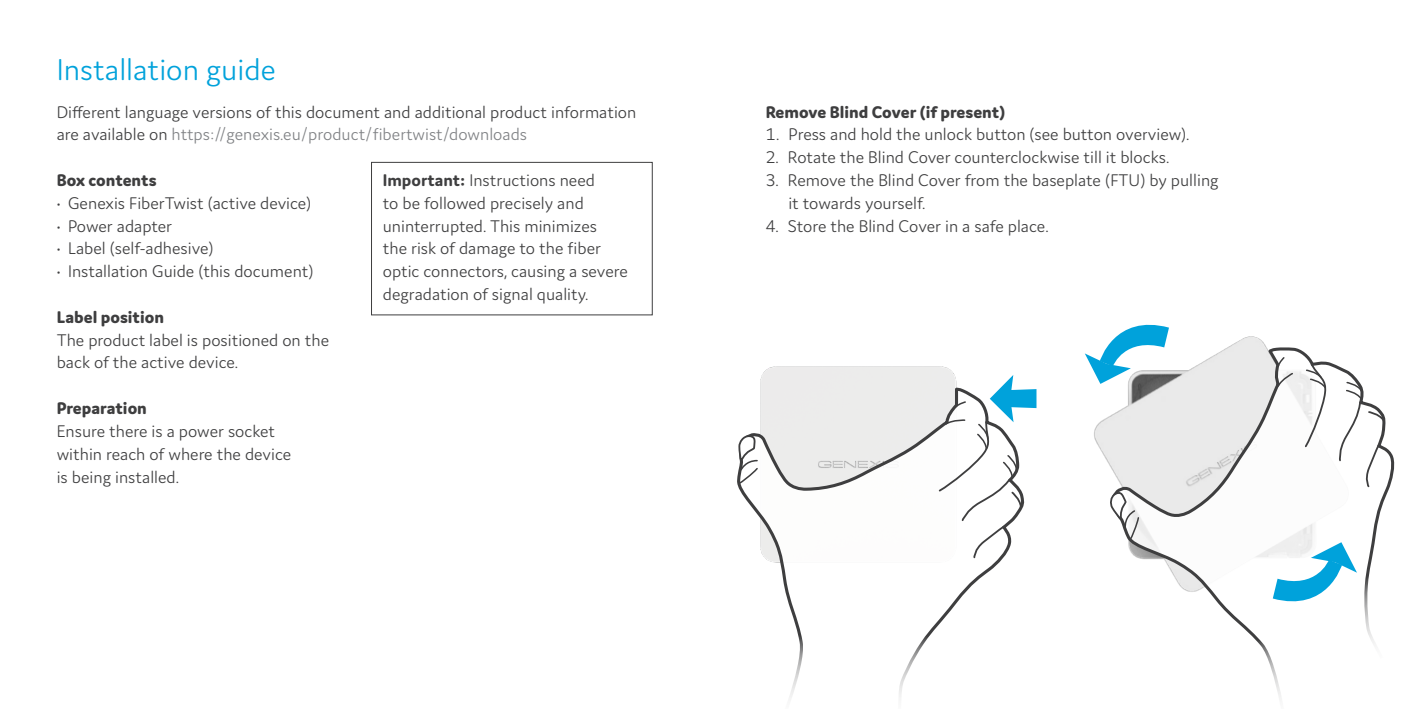
<style>
.page{position:relative;width:1418px;height:709px;background:#fff}
.page>*{position:absolute;margin:0;border:0;box-sizing:border-box;transform-origin:0 0}
.Page_title{font:300 32px "Domus";color:#00a2db}
.Paragraph_border{font:300 18px/22.8px "Domus";color:#3e3e3f}
.Body{font:300 18px/22.8px "Domus";color:#3e3e3f}
.Body_title{font:800 18px "Domus";color:#3e3e3f}
.s1{color:#808285}
.s2{font-weight:700}
</style>
<div class="page">
<img style="left:1094px;top:330px;width:171px;height:133px">
<svg style="left:1108px;top:345px;width:287px;height:247px"></svg>
<svg style="left:1108px;top:489px;width:32px;height:52px"></svg>
<svg style="left:1276px;top:356px;width:17px;height:32px"></svg>
<svg style="left:1338px;top:381px;width:47px;height:107px"></svg>
<svg style="left:1303px;top:362px;width:25px;height:87px"></svg>
<div style="left:371px;top:162px;width:281px;height:153px;border:1px solid #3e3e3f"></div>
<svg style="left:737px;top:386px;width:266px;height:249px"></svg>
<svg style="left:737px;top:434px;width:22px;height:51px"></svg>
<svg style="left:785px;top:635px;width:146px;height:74px"></svg>
<svg style="left:1085px;top:324px;width:83px;height:60px"></svg>
<svg style="left:1192px;top:542px;width:203px;height:157px"></svg>
<svg style="left:937px;top:375px;width:99px;height:184px"></svg>
<p class="Page_title" style="left:57px;top:52px;width:220px">Installation guide</p>
<p class="Body" style="left:57px;top:100px;width:581px">Different language versions of this document and additional product information are available on <span class="s1">https://genexis.eu/product/fibertwist/downloads</span></p>
<p class="Body_title" style="left:57px;top:170px;width:101px">Box contents</p>
<p class="Paragraph_border" style="left:57px;top:191px;width:256px">• Genexis FiberTwist (active device)</p>
<p class="Paragraph_border" style="left:57px;top:214px;width:117px">• Power adapter</p>
<p class="Paragraph_border" style="left:57px;top:237px;width:158px">• Label (self-adhesive)</p>
<p class="Paragraph_border" style="left:57px;top:260px;width:258px">• Installation Guide (this document)</p>
<p class="Body_title" style="left:57px;top:307px;width:109px">Label position</p>
<p class="Body" style="left:57px;top:328px;width:274px">The product label is positioned on the back of the active device.</p>
<p class="Body_title" style="left:57px;top:398px;width:92px">Preparation</p>
<p class="Body" style="left:57px;top:419px;width:220px">Ensure there is a power socket</p>
<p class="Body" style="left:57px;top:442px;width:236px">within reach of where the device</p>
<p class="Body" style="left:57px;top:465px;width:124px">is being installed.</p>
<p class="Paragraph_border" style="left:383px;top:168px;width:246px"><span class="s2">Important:</span> Instructions need<br>to be followed precisely and uninterrupted. This minimizes<br>the risk of damage to the fiber optic connectors, causing a severe degradation of signal quality.</p>
<p class="Body_title" style="left:765px;top:102px;width:241px">Remove Blind Cover (if present)</p>
<p class="Paragraph_border" style="left:765px;top:123px;width:425px">1. Press and hold the unlock button (see button overview).</p>
<p class="Paragraph_border" style="left:765px;top:146px;width:405px">2. Rotate the Blind Cover counterclockwise till it blocks.</p>
<p class="Paragraph_border" style="left:788px;top:168px;width:432px;text-indent:-23px">3. Remove the Blind Cover from the baseplate (FTU) by pulling it towards yourself.</p>
<p class="Paragraph_border" style="left:765px;top:214px;width:284px">4. Store the Blind Cover in a safe place.</p>
</div>
